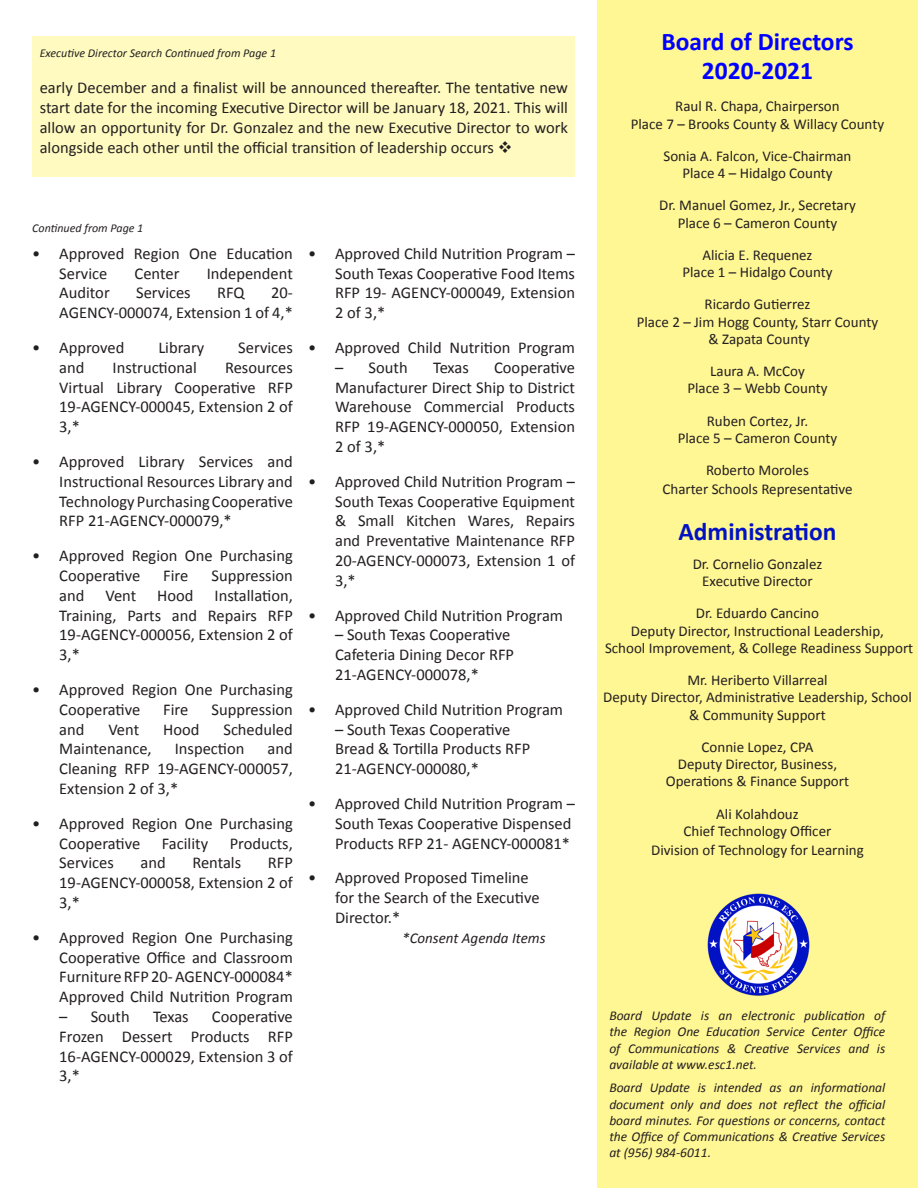
<style>
.page{position:relative;width:918px;height:1188px;background:#fff}
.page>*{position:absolute;margin:0;border:0;box-sizing:border-box;transform-origin:0 0}
.t1{font:700 25.5px "Calibri";color:#00f}
.Heading_1{font:700 25.5px "Calibri";color:#0112c4}
.t2{font:16.5px/19.8px "Calibri";color:#231f20;text-align:justify}
.t3{font:15px/17.2px "Calibri";color:#231f20;text-align:center}
.t4{font:italic 15px "Calibri";color:#231f20}
.t5{font:italic 13.5px/16.2px "Calibri";color:#231f20;text-align:justify}
.t6{font:italic 12px "Calibri";color:#231f20}
</style>
<div class="page">
<div style="left:597px;top:0;width:321px;height:1188px;background:#fff694"></div>
<img style="left:707px;top:893px;width:103px;height:103px">
<div style="left:32px;top:37px;width:543px;height:140px;background:#fffbc0"></div>
<p class="t6" style="left:40px;top:44px;width:238px">Executive Director Search Continued from Page 1</p>
<p class="t2" style="left:40px;top:78px;width:530px">early December and a finalist will be announced thereafter. The tentative new start date for the incoming Executive Director will be January 18, 2021. This will allow an opportunity for Dr. Gonzalez and the new Executive Director to work alongside each other until the official transition of leadership occurs ❖</p>
<p class="t6" style="left:32px;top:220px;width:113px">Continued from Page 1</p>
<p class="t2" style="left:59px;top:244px;width:235px;text-indent:-27px">• Approved Region One Education<br>Service</p>
<p class="t2" style="left:135px;top:263px;width:46px">Center</p>
<p class="t2" style="left:207px;top:263px;width:88px">Independent</p>
<p class="t2" style="left:59px;top:283px;width:52px">Auditor</p>
<p class="t2" style="left:136px;top:283px;width:56px">Services</p>
<p class="t2" style="left:217px;top:283px;width:29px">RFQ</p>
<p class="t2" style="left:59px;top:283px;width:235px;text-align:right">20-<br>AGENCY-000074, Extension 1 of 4,*</p>
<p class="t2" style="left:32px;top:338px;width:94px">• Approved</p>
<p class="t2" style="left:158px;top:338px;width:48px">Library</p>
<p class="t2" style="left:238px;top:338px;width:56px">Services</p>
<p class="t2" style="left:59px;top:358px;width:27px">and</p>
<p class="t2" style="left:113px;top:358px;width:86px">Instructional</p>
<p class="t2" style="left:59px;top:358px;width:235px;text-indent:166px">Resources Virtual Library Cooperative RFP 19-AGENCY-000045, Extension 2 of 3,*</p>
<p class="t2" style="left:59px;top:452px;width:235px;text-indent:-27px">• Approved Library Services and Instructional Resources Library and TechnologyPurchasingCooperative RFP 21-AGENCY-000079,*</p>
<p class="t2" style="left:59px;top:546px;width:235px;text-indent:-27px">• Approved Region One Purchasing<br>Cooperative</p>
<p class="t2" style="left:163px;top:566px;width:27px">Fire</p>
<p class="t2" style="left:211px;top:566px;width:83px">Suppression</p>
<p class="t2" style="left:59px;top:586px;width:235px;text-indent:155px">Installation, Training, Parts and Repairs RFP 19-AGENCY-000056, Extension 2 of 3,*</p>
<p class="t2" style="left:59px;top:680px;width:235px;text-indent:-27px">• Approved Region One Purchasing<br>Cooperative</p>
<p class="t2" style="left:59px;top:586px;width:27px">and</p>
<p class="t2" style="left:105px;top:586px;width:32px">Vent</p>
<p class="t2" style="left:157px;top:586px;width:38px">Hood</p>
<p class="t2" style="left:163px;top:700px;width:27px">Fire</p>
<p class="t2" style="left:211px;top:700px;width:83px">Suppression</p>
<p class="t2" style="left:59px;top:719px;width:27px">and</p>
<p class="t2" style="left:108px;top:719px;width:32px">Vent</p>
<p class="t2" style="left:163px;top:719px;width:38px">Hood</p>
<p class="t2" style="left:223px;top:719px;width:71px">Scheduled</p>
<p class="t2" style="left:59px;top:739px;width:94px">Maintenance,</p>
<p class="t2" style="left:175px;top:739px;width:71px">Inspection</p>
<p class="t2" style="left:59px;top:739px;width:235px;text-indent:208px">and Cleaning RFP 19-AGENCY-000057, Extension 2 of 3,*</p>
<p class="t2" style="left:59px;top:814px;width:235px;text-indent:-27px">• Approved Region One Purchasing<br>Cooperative</p>
<p class="t2" style="left:162px;top:833px;width:48px">Facility</p>
<p class="t2" style="left:230px;top:833px;width:65px">Products,</p>
<p class="t2" style="left:59px;top:853px;width:56px">Services</p>
<p class="t2" style="left:140px;top:853px;width:27px">and</p>
<p class="t2" style="left:192px;top:853px;width:50px">Rentals</p>
<p class="t2" style="left:59px;top:853px;width:235px;text-indent:209px">RFP 19-AGENCY-000058, Extension 2 of 3,*</p>
<p class="t2" style="left:59px;top:928px;width:235px;text-indent:-27px">• Approved Region One Purchasing Cooperative Office and Classroom FurnitureRFP 20-AGENCY-000084* Approved Child Nutrition Program</p>
<p class="t2" style="left:59px;top:1007px;width:72px">– South</p>
<p class="t2" style="left:153px;top:1007px;width:37px">Texas</p>
<p class="t2" style="left:59px;top:1007px;width:235px;text-indent:153px">Cooperative Frozen Dessert Products RFP 16-AGENCY-000029, Extension 3 of 3,*</p>
<p class="t2" style="left:335px;top:244px;width:242px;text-indent:-27px">• Approved Child Nutrition Program – South Texas Cooperative Food Items RFP 19- AGENCY-000049, Extension 2 of 3,*</p>
<p class="t2" style="left:308px;top:338px;width:268px">• Approved Child Nutrition Program</p>
<p class="t2" style="left:335px;top:358px;width:74px">– South</p>
<p class="t2" style="left:433px;top:358px;width:37px">Texas</p>
<p class="t2" style="left:335px;top:358px;width:242px;text-indent:159px">Cooperative Manufacturer Direct Ship to District Warehouse Commercial Products RFP 19-AGENCY-000050, Extension 2 of 3,*</p>
<p class="t2" style="left:335px;top:472px;width:242px;text-indent:-27px">• Approved Child Nutrition Program – South Texas Cooperative Equipment &amp; Small Kitchen Wares, Repairs and Preventative Maintenance RFP 20-AGENCY-000073, Extension 1 of 3,*</p>
<p class="t2" style="left:308px;top:605px;width:256px">• Approved Child Nutrition Program</p>
<p class="t2" style="left:335px;top:625px;width:181px;text-align:left">– South Texas Cooperative<br>Cafeteria Dining Decor RFP<br>21-AGENCY-000078,*</p>
<p class="t2" style="left:308px;top:700px;width:256px">• Approved Child Nutrition Program</p>
<p class="t2" style="left:335px;top:719px;width:197px;text-align:left">– South Texas Cooperative<br>Bread &amp; Tortilla Products RFP<br>21-AGENCY-000080,*</p>
<p class="t2" style="left:335px;top:794px;width:241px;text-align:left;text-indent:-27px">• Approved Child Nutrition Program –<br>South Texas Cooperative Dispensed<br>Products RFP 21- AGENCY-000081*</p>
<p class="t2" style="left:335px;top:868px;width:206px;text-align:left;text-indent:-27px">• Approved Proposed Timeline for the Search of the Executive<br>Director.*</p>
<p class="t4" style="left:402px;top:928px;width:145px">*Consent Agenda Items</p>
<p class="t1" style="left:661px;top:25px;width:194px">Board of Directors</p>
<p class="t1" style="left:702px;top:54px;width:113px">2020-2021</p>
<p class="t3" style="left:631px;top:98px;width:255px">Raul R. Chapa, Chairperson<br>Place 7 – Brooks County &amp; Willacy County</p>
<p class="t3" style="left:663px;top:147px;width:190px">Sonia A. Falcon, Vice-Chairman<br>Place 4 – Hidalgo County</p>
<p class="t3" style="left:659px;top:197px;width:198px">Dr. Manuel Gomez, Jr., Secretary<br>Place 6 – Cameron County</p>
<p class="t3" style="left:682px;top:246px;width:152px">Alicia E. Requenez<br>Place 1 – Hidalgo County</p>
<p class="t3" style="left:637px;top:296px;width:243px">Ricardo Gutierrez<br>Place 2 – Jim Hogg County, Starr County &amp; Zapata County</p>
<p class="t3" style="left:687px;top:362px;width:142px">Laura A. McCoy<br>Place 3 – Webb County</p>
<p class="t3" style="left:678px;top:412px;width:161px">Ruben Cortez, Jr.<br>Place 5 – Cameron County</p>
<p class="t3" style="left:662px;top:461px;width:192px;line-height:18.9px">Roberto Moroles<br>Charter Schools Representative</p>
<p class="Heading_1" style="left:679px;top:515px;width:160px">Administration</p>
<p class="t3" style="left:693px;top:555px;width:131px">Dr. Cornelio Gonzalez<br>Executive Director</p>
<p class="t3" style="left:605px;top:605px;width:310px">Dr. Eduardo Cancino<br>Deputy Director, Instructional Leadership,<br>School Improvement, &amp; College Readiness Support</p>
<p class="t3" style="left:603px;top:672px;width:310px">Mr. Heriberto Villarreal<br>Deputy Director, Administrative Leadership, School &amp; Community Support</p>
<p class="t3" style="left:666px;top:738px;width:185px">Connie Lopez, CPA<br>Deputy Director, Business,<br>Operations &amp; Finance Support</p>
<p class="t3" style="left:684px;top:805px;width:149px">Ali Kolahdouz<br>Chief Technology Officer</p>
<p class="t3" style="left:651px;top:841px;width:214px">Division of Technology for Learning</p>
<p class="t5" style="left:609px;top:1007px;width:278px">Board Update is an electronic publication of the Region One Education Service Center Office of Communications &amp; Creative Services and is available at www.esc1.net.</p>
<p class="t5" style="left:609px;top:1079px;width:277px">Board Update is intended as an informational document only and does not reflect the official board minutes. For questions or concerns, contact the Office of Communications &amp; Creative Services at (956) 984-6011.</p>
</div>
